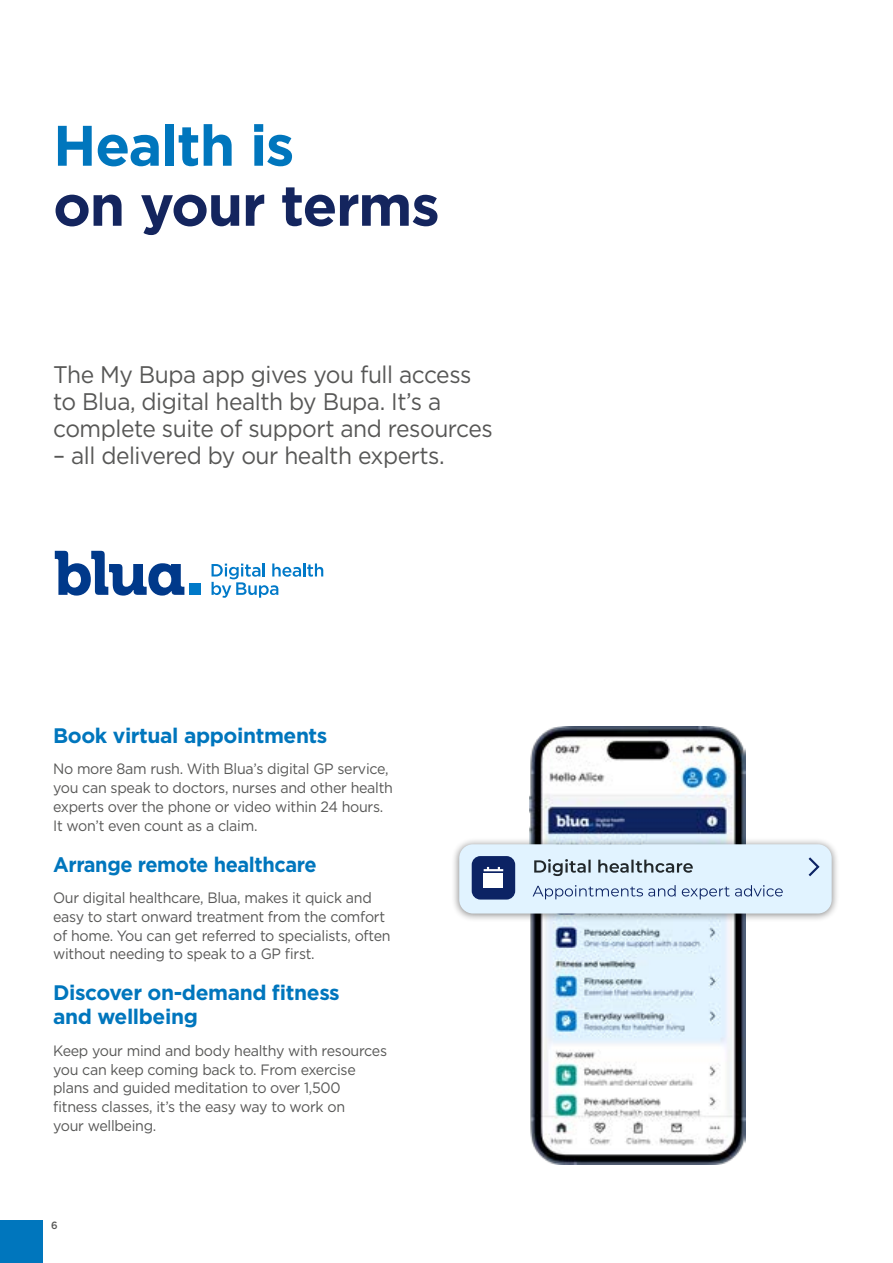
<style>
.page{position:relative;width:893px;height:1263px;background:#fff}
.page>*{position:absolute;margin:0;border:0;box-sizing:border-box;transform-origin:0 0}
.A4_Section_Heading_-_CYAN{font:700 57px/60px "Gotham";letter-spacing:-.025em;color:#14255e}
.A4_Lead_Paragraph{font:24px/27px "Gotham";letter-spacing:-.02em;color:#575756;scale:.95 1}
.A4_Sub_A_-_CYAN{font:700 21px/24px "Gotham";letter-spacing:-.02em;color:#0076bd}
.BODY{font:700 21px "Gotham";letter-spacing:-.02em;color:#0076bd;scale:.95 1}
.BODY-2{font:15px/18.8px "Gotham";letter-spacing:-.02em;color:#575756;scale:.95 1}
.t1{font:500 10.5px "Gotham";color:#575756;scale:.95 1}
.s1{color:#0076bd}
</style>
<div class="page">
<img style="left:529px;top:726px;width:217px;height:439px">
<div style="left:451px;top:836px;width:389px;height:85px;background:#000;opacity:.5"></div>
<div style="left:459px;top:844px;width:373px;height:69px;background:#e1f3ff;border-radius:14px"></div>
<div style="left:472px;top:856px;width:43px;height:43px;background:#0c2364;border-radius:9px"></div>
<svg style="left:484px;top:867px;width:19px;height:4px"></svg>
<div style="left:484px;top:873px;width:19px;height:14px;background:#fff"></div>
<svg style="left:534px;top:859px;width:159px;height:17px"></svg>
<svg style="left:809px;top:857px;width:11px;height:19px"></svg>
<svg style="left:533px;top:885px;width:250px;height:14px"></svg>
<svg style="left:212px;top:563px;width:111px;height:35px"></svg>
<svg style="left:55px;top:551px;width:129px;height:45px"></svg>
<div style="left:190px;top:584px;width:11px;height:11px;background:#0079c8"></div>
<div style="left:0;top:1220px;width:43px;height:43px;background:#0076bd"></div>
<p class="A4_Section_Heading_-_CYAN" style="left:53px;top:115px;width:388px"><span class="s1">Health is<br></span>on your terms</p>
<p class="A4_Lead_Paragraph" style="left:53px;top:360px;width:464px">The My Bupa app gives you full access to Blua, digital health by Bupa. It’s a complete suite of support and resources</p>
<p class="A4_Lead_Paragraph" style="left:53px;top:441px;width:414px">– all delivered by our health experts.</p>
<p class="A4_Sub_A_-_CYAN" style="left:53px;top:723px;width:276px">Book virtual appointments</p>
<p class="BODY-2" style="left:53px;top:759px;width:359px">No more 8am rush. With Blua’s digital GP service, you can speak to doctors, nurses and other health experts over the phone or video within 24 hours.<br>It won’t even count as a claim.</p>
<p class="BODY" style="left:53px;top:850px;width:279px">Arrange remote healthcare</p>
<p class="BODY-2" style="left:53px;top:888px;width:357px">Our digital healthcare, Blua, makes it quick and easy to start onward treatment from the comfort of home. You can get referred to specialists, often without needing to speak to a GP first.</p>
<p class="A4_Sub_A_-_CYAN" style="left:53px;top:981px;width:288px">Discover on-demand fitness and wellbeing</p>
<p class="BODY-2" style="left:53px;top:1041px;width:353px">Keep your mind and body healthy with resources you can keep coming back to. From exercise plans and guided meditation to over 1,500 fitness classes, it’s the easy way to work on<br>your wellbeing.</p>
<p class="t1" style="left:51px;top:1218px;width:8px">6</p>
</div>
